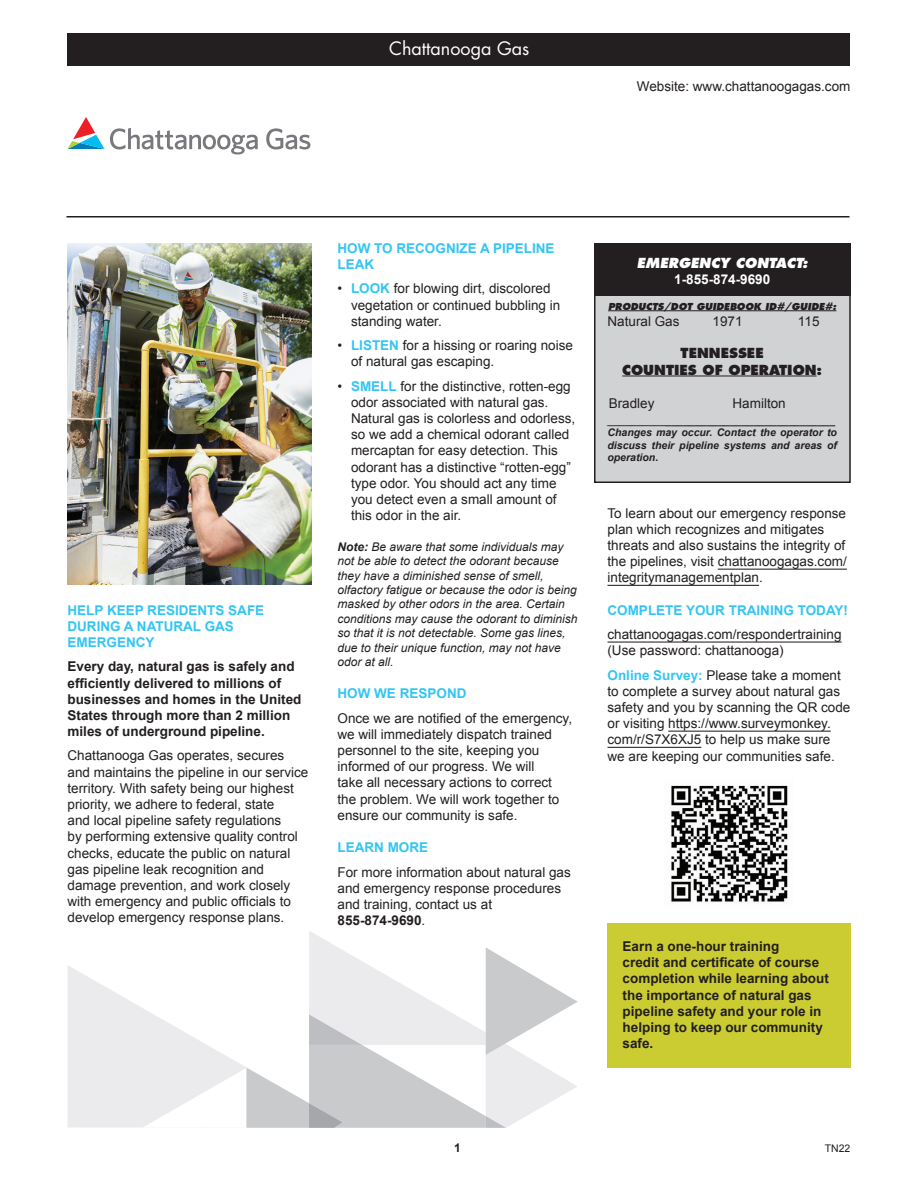
<style>
.page{position:relative;width:918px;height:1188px;background:#fff}
.page>*{position:absolute;margin:0;border:0;box-sizing:border-box;transform-origin:0 0}
.t1{font:18px "Futura";color:#fff}
.t2{font:13.5px/16.2px "Arial";color:#231f20}
.t3{font:700 13.5px/16.2px "Arial";color:#231f20}
.t4{font:700 13.5px/16.2px "Arial";color:#33c5f3}
.t5{font:800 13.5px "Futura";color:#231f20}
.t6{font:italic 800 13.5px "Futura";color:#fff}
.t7{font:700 13.5px "Arial";color:#fff}
.t8{font:italic 12px/14.4px "Arial";color:#231f20}
.t9{font:700 12px "Arial";color:#231f20}
.t10{font:italic 700 10.5px/12.6px "Arial";color:#231f20;text-align:justify}
.t11{font:10.5px "Arial";color:#231f20}
.t12{font:italic 800 9.3px "Futura";color:#231f20}
.s1{font-weight:700;color:#33c5f3}
.s2{font-weight:700}
.s3{font-weight:400;font-style:normal}
</style>
<div class="page">
<svg style="left:68px;top:966px;width:75px;height:162px;background:#ededef"></svg>
<svg style="left:143px;top:931px;width:435px;height:197px"></svg>
<hr style="left:67px;top:216px;width:783px;height:2px;background:#231f20">
<div style="left:68px;top:34px;width:782px;height:32px;background:#231f20"></div>
<div style="left:595px;top:244px;width:255px;height:238px;background:#d1d2d4"></div>
<div style="left:594px;top:243px;width:257px;height:240px;border:2px solid #231f20"></div>
<div style="left:594px;top:244px;width:257px;height:52px;background:#231f20"></div>
<hr style="left:608px;top:311px;width:228px;height:1px;background:#231f20">
<hr style="left:622px;top:376px;width:195px;height:1px;background:#231f20">
<svg style="left:266px;top:128px;width:44px;height:22px"></svg>
<svg style="left:110px;top:128px;width:148px;height:27px"></svg>
<svg style="left:68px;top:117px;width:36px;height:32px"></svg>
<hr style="left:718px;top:569px;width:129px;height:1px;background:#231f20">
<hr style="left:608px;top:585px;width:151px;height:1px;background:#231f20">
<hr style="left:608px;top:642px;width:234px;height:1px;background:#231f20">
<hr style="left:668px;top:731px;width:163px;height:1px;background:#231f20">
<hr style="left:608px;top:747px;width:93px;height:1px;background:#231f20">
<div style="left:608px;top:924px;width:243px;height:144px;background:#cbcc32"></div>
<img style="left:68px;top:243px;width:243px;height:342px">
<img style="left:671px;top:785px;width:118px;height:118px">
<p class="t1" style="left:389px;top:37px;width:142px">Chattanooga Gas</p>
<p class="t2" style="left:637px;top:78px;width:215px">Website: www.chattanoogagas.com</p>
<p class="t4" style="left:68px;top:602px;width:198px">HELP KEEP RESIDENTS SAFE<br>DURING A NATURAL GAS<br>EMERGENCY</p>
<p class="t3" style="left:68px;top:659px;width:236px">Every day, natural gas is safely and efficiently delivered to millions of businesses and homes in the United States through more than 2 million miles of underground pipeline.</p>
<p class="t2" style="left:68px;top:748px;width:242px">Chattanooga Gas operates, secures and maintains the pipeline in our service territory. With safety being our highest priority, we adhere to federal, state<br>and local pipeline safety regulations<br>by performing extensive quality control checks, educate the public on natural gas pipeline leak recognition and damage prevention, and work closely with emergency and public officials to develop emergency response plans.</p>
<p class="t4" style="left:338px;top:240px;width:219px">HOW TO RECOGNIZE A PIPELINE<br>LEAK</p>
<p class="t2" style="left:351px;top:281px;width:211px;text-indent:-14px">• <span class="s1">LOOK</span> for blowing dirt, discolored vegetation or continued bubbling in standing water.</p>
<p class="t2" style="left:351px;top:337px;width:224px;text-indent:-14px">• <span class="s1">LISTEN</span> for a hissing or roaring noise of natural gas escaping.</p>
<p class="t2" style="left:351px;top:378px;width:226px;text-indent:-14px">• <span class="s1">SMELL</span> for the distinctive, rotten-egg odor associated with natural gas.<br>Natural gas is colorless and odorless, so we add a chemical odorant called mercaptan for easy detection. This odorant has a distinctive “rotten-egg” type odor. You should act any time you detect even a small amount of this odor in the air.</p>
<p class="t8" style="left:338px;top:539px;width:242px"><span class="s2">Note:</span> Be aware that some individuals may not be able to detect the odorant because they have a diminished sense of smell, olfactory fatigue or because the odor is being masked by other odors in the area. Certain conditions may cause the odorant to diminish so that it is not detectable. Some gas lines, due to their unique function, may not have odor at all.</p>
<p class="t4" style="left:338px;top:686px;width:131px">HOW WE RESPOND</p>
<p class="t2" style="left:338px;top:710px;width:236px">Once we are notified of the emergency, we will immediately dispatch trained personnel to the site, keeping you informed of our progress. We will<br>take all necessary actions to correct the problem. We will work together to ensure our community is safe.</p>
<p class="t4" style="left:338px;top:840px;width:92px">LEARN MORE</p>
<p class="t2" style="left:338px;top:864px;width:235px">For more information about natural gas and emergency response procedures and training, contact us at<br><span class="s2">855-874-9690</span>.</p>
<p class="t6" style="left:637px;top:254px;width:172px">EMERGENCY CONTACT:</p>
<p class="t7" style="left:674px;top:271px;width:98px">1-855-874-9690</p>
<p class="t12" style="left:608px;top:300px;width:230px">PRODUCTS/DOT GUIDEBOOK ID#/GUIDE#:</p>
<p class="t2" style="left:608px;top:313px;width:74px">Natural Gas</p>
<p class="t2" style="left:713px;top:313px;width:32px">1971</p>
<p class="t2" style="left:798px;top:313px;width:23px">115</p>
<p class="t5" style="left:681px;top:345px;width:85px">TENNESSEE</p>
<p class="t5" style="left:622px;top:361px;width:202px">COUNTIES OF OPERATION:</p>
<p class="t2" style="left:609px;top:395px;width:47px">Bradley</p>
<p class="t2" style="left:733px;top:395px;width:55px">Hamilton</p>
<p class="t10" style="left:608px;top:414px;width:229px"><span class="s3">__________</span>_____________________________</p>
<p class="t10" style="left:608px;top:426px;width:231px">Changes may occur. Contact the operator to discuss their pipeline systems and areas of operation.</p>
<p class="t2" style="left:608px;top:505px;width:241px">To learn about our emergency response plan which recognizes and mitigates threats and also sustains the integrity of the pipelines, visit chattanoogagas.com/ integritymanagementplan.</p>
<p class="t4" style="left:608px;top:602px;width:242px">COMPLETE YOUR TRAINING TODAY!</p>
<p class="t2" style="left:608px;top:626px;width:236px">chattanoogagas.com/respondertraining</p>
<p class="t2" style="left:608px;top:643px;width:178px">(Use password: chattanooga)</p>
<p class="t2" style="left:608px;top:667px;width:244px"><span class="s1">Online Survey:</span> Please take a moment to complete a survey about natural gas safety and you by scanning the QR code or visiting https://www.surveymonkey. com/r/S7X6XJ5 to help us make sure we are keeping our communities safe.</p>
<p class="t3" style="left:623px;top:939px;width:208px">Earn a one-hour training<br>credit and certificate of course completion while learning about the importance of natural gas pipeline safety and your role in helping to keep our community safe.</p>
<p class="t9" style="left:454px;top:1140px;width:8px">1</p>
<p class="t11" style="left:825px;top:1141px;width:27px">TN22</p>
</div>
